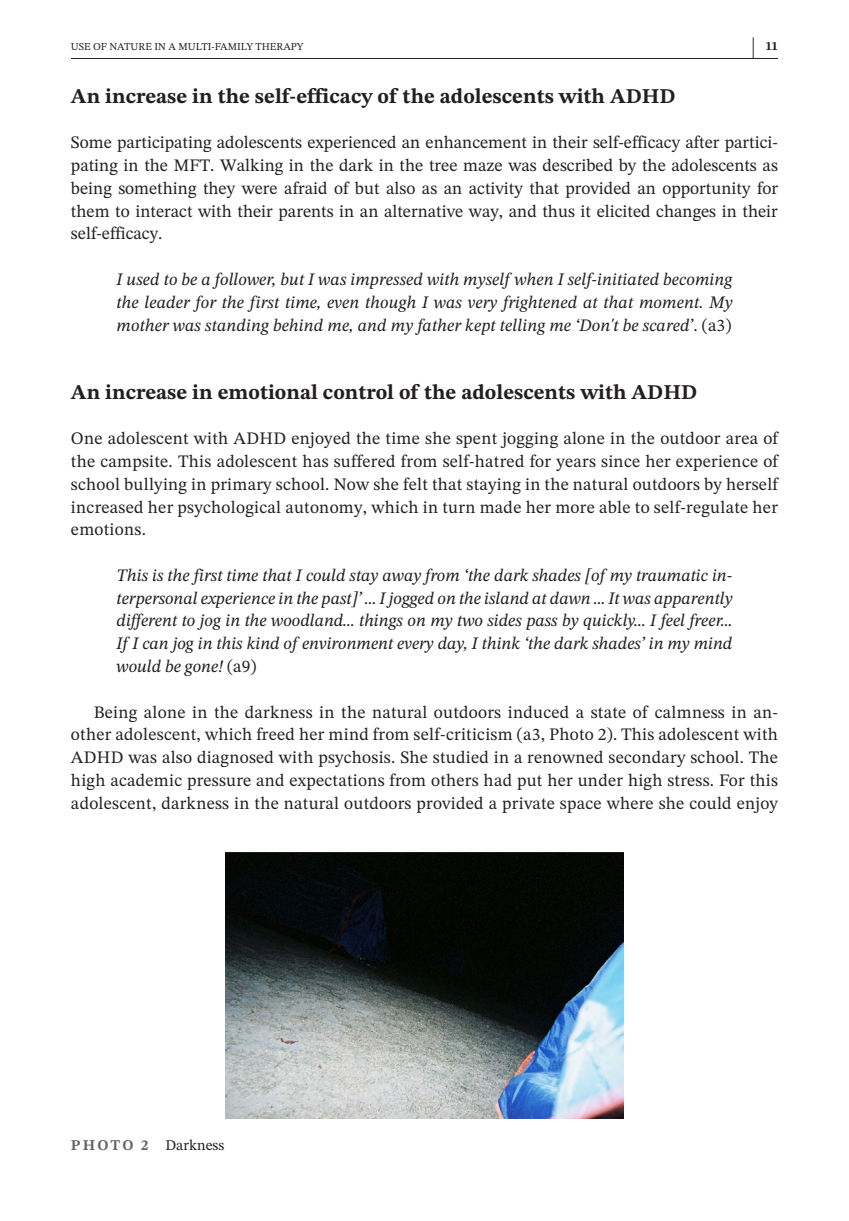
<style>
.page{position:relative;width:849px;height:1221px;background:#fff}
.page>*{position:absolute;margin:0;border:0;box-sizing:border-box;transform-origin:0 0}
.t1{font:700 24.5px "STIX Two Text";color:#231f20;scale:.45 1}
.t2{font:700 21px "STIX Two Text";color:#231f20}
.t3{font:17.5px/22.8px "STIX Two Text";letter-spacing:.015em;color:#231f20;text-align:justify}
.t4{font:italic 17.5px/22.8px "STIX Two Text";color:#231f20;text-align:justify}
.t5{font:14.88px "STIX Two Text";color:#231f20}
.t6{font:700 12.25px "STIX Two Text";color:#231f20}
.t7{font:10.5px "STIX Two Text";color:#231f20}
.s1{font-style:normal}
.s2{font-weight:700;color:#636366}
</style>
<div class="page">
<hr style="left:71px;top:58px;width:706px;height:1px;background:#231f20">
<img style="left:226px;top:852px;width:397px;height:266px">
<h1 class="t1" style="left:751px;top:28px;width:9px">|</h1>
<p class="t7" style="left:71px;top:39px;width:234px">USE OF NATURE IN A MULTI-FAMILY THERAPY</p>
<p class="t6" style="left:765px;top:37px;width:14px">11</p>
<p class="t2" style="left:71px;top:81px;width:606px">An increase in the self-efficacy of the adolescents with ADHD</p>
<p class="t3" style="left:71px;top:131px;width:708px">Some participating adolescents experienced an enhancement in their self-efficacy after partici&shy;pating in the MFT. Walking in the dark in the tree maze was described by the adolescents as being something they were afraid of but also as an activity that provided an opportunity for them to interact with their parents in an alternative way, and thus it elicited changes in their self-efficacy.</p>
<p class="t4" style="left:116px;top:267px;width:617px">I used to be a follower, but I was impressed with myself when I self-initiated becoming the leader for the first time, even though I was very frightened at that moment. My mother was standing behind me, and my father kept telling me ‘Don't be scared’<span class="s1">. (a3)</span></p>
<p class="t2" style="left:71px;top:377px;width:627px">An increase in emotional control of the adolescents with ADHD</p>
<p class="t3" style="left:71px;top:427px;width:708px">One adolescent with ADHD enjoyed the time she spent jogging alone in the outdoor area of the campsite. This adolescent has suffered from self-hatred for years since her experience of school bullying in primary school. Now she felt that staying in the natural outdoors by herself increased her psychological autonomy, which in turn made her more able to self-regulate her emotions.</p>
<p class="t4" style="left:116px;top:563px;width:617px">This is the first time that I could stay away from ‘the dark shades [of my traumatic in&shy;terpersonal experience in the past]’ … I jogged on the island at dawn … It was apparently different to jog in the woodland… things on my two sides pass by quickly… I feel freer… If I can jog in this kind of environment every day, I think ‘the dark shades’ in my mind would be gone! <span class="s1">(a9)</span></p>
<p class="t3" style="left:71px;top:700px;width:708px;text-indent:23px">Being alone in the darkness in the natural outdoors induced a state of calmness in an&shy;other adolescent, which freed her mind from self-criticism (a3, Photo 2). This adolescent with ADHD was also diagnosed with psychosis. She studied in a renowned secondary school. The high academic pressure and expectations from others had put her under high stress. For this adolescent, darkness in the natural outdoors provided a private space where she could enjoy</p>
<p class="t5" style="left:71px;top:1134px;width:155px"><span class="s2">PHOTO 2</span> Darkness</p>
</div>
